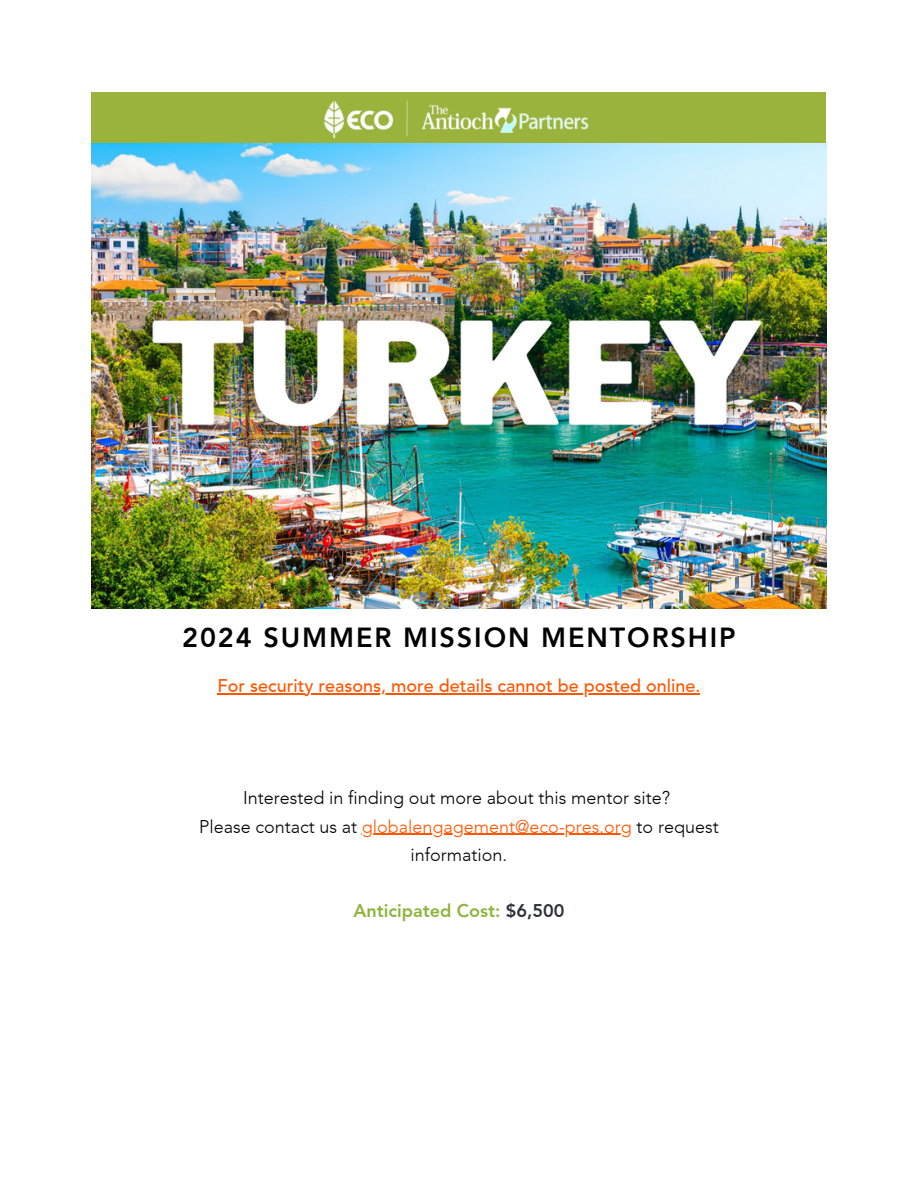
<style>
.page{position:relative;width:918px;height:1188px;background:#fff}
.page>*{position:absolute;margin:0;border:0;box-sizing:border-box;transform-origin:0 0}
.t1{font:800 27px "Avenir";letter-spacing:.07em;color:#000}
.t2{font:300 18px/28.2px "Avenir";color:#000;text-align:center}
.t3{font:500 18px "Avenir";color:#ff5600}
.t4{font:800 18px "Avenir";color:#8fb33d}
.s1{color:#ff5600}
.s2{color:#2e3137}
</style>
<div class="page">
<img style="left:92px;top:143px;width:734px;height:465px">
<div style="left:92px;top:92px;width:734px;height:51px;background:#99b33d"></div>
<img style="left:323px;top:100px;width:266px;height:38px">
<hr style="left:218px;top:693px;width:482px;height:1px;background:#ff5600">
<hr style="left:362px;top:834px;width:270px;height:1px;background:#ff5600">
<h1 class="t1" style="left:182px;top:622px;width:555px">2024 SUMMER MISSION MENTORSHIP</h1>
<p class="t3" style="left:218px;top:675px;width:484px">For security reasons, more details cannot be posted online.</p>
<p class="t2" style="left:199px;top:784px;width:521px">Interested in finding out more about this mentor site?<br>Please contact us at <span class="s1">globalengagement@eco-pres.org</span> to request information.</p>
<p class="t4" style="left:354px;top:900px;width:212px">Anticipated Cost: <span class="s2">$6,500</span></p>
</div>
